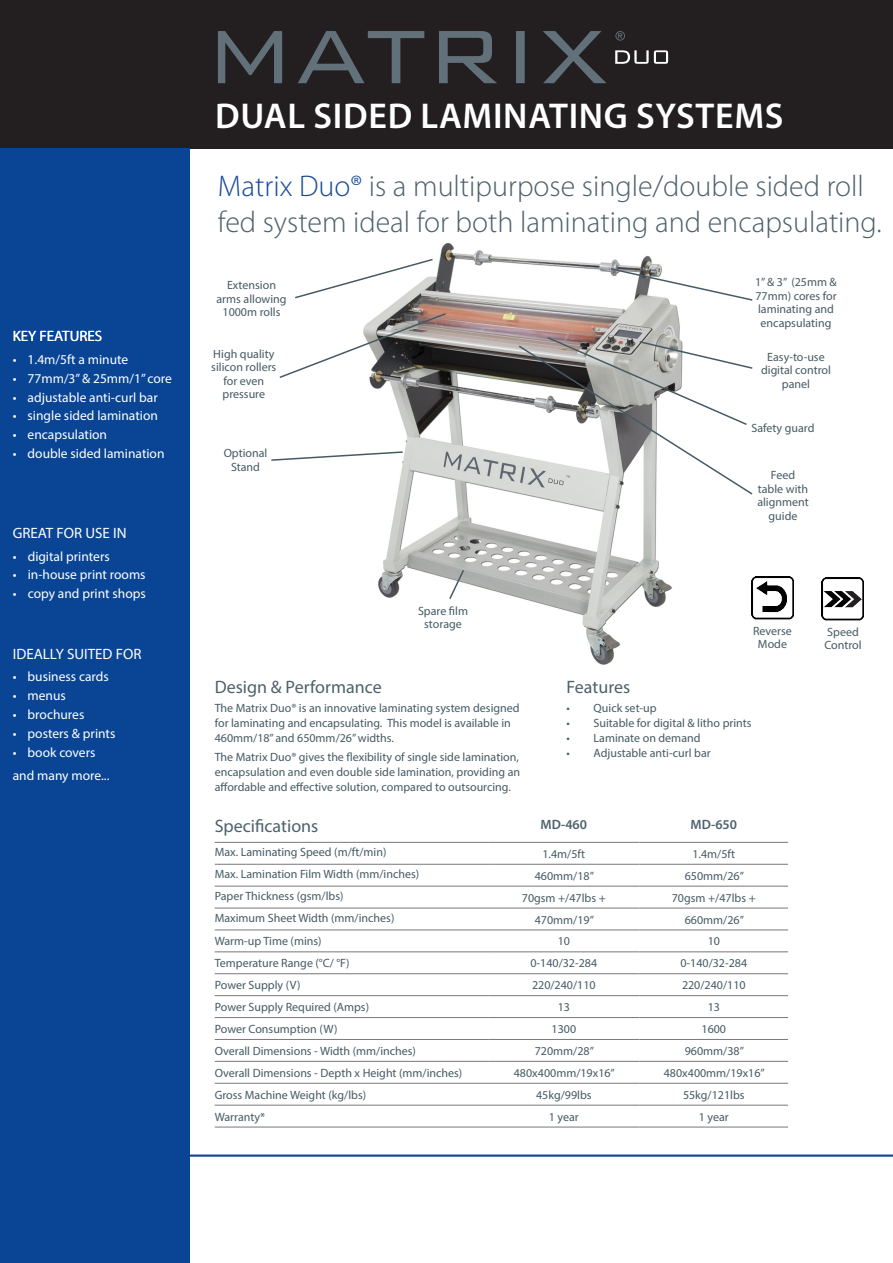
<style>
.page{position:relative;width:893px;height:1263px;background:#fff}
.page>*{position:absolute;margin:0;border:0;box-sizing:border-box;transform-origin:0 0}
.t1{font:600 36px "Myriad Pro";letter-spacing:.02em;color:#fff}
.t2{font:300 30px "Myriad Pro";color:#4d616b}
.t3{font:18px "Myriad Pro";color:#4d616b}
.t4{font:15px "Myriad Pro";color:#fff}
.t5{font:13.5px "Myriad Pro";color:#fff}
.t6{font:600 13.5px "Myriad Pro";color:#4d616b}
.t7{font:12px/13.5px "Myriad Pro";color:#465a64;text-align:center}
.s1{color:#174b98}
</style>
<div class="page">
<div style="left:0;top:0;width:893px;height:149px;background:#231f20"></div>
<img style="left:369px;top:243px;width:395px;height:422px">
<svg style="left:615px;top:31px;width:10px;height:10px"></svg>
<svg style="left:218px;top:31px;width:388px;height:52px"></svg>
<svg style="left:615px;top:50px;width:53px;height:14px"></svg>
<div style="left:0;top:149px;width:189px;height:1114px;background:#094594"></div>
<img style="left:751px;top:576px;width:43px;height:43px">
<img style="left:821px;top:577px;width:43px;height:43px">
<hr style="left:99px;top:1154px;width:794px;height:3px;background:#094594">
<svg style="left:279px;top:312px;width:169px;height:67px"></svg>
<svg style="left:517px;top:336px;width:237px;height:160px"></svg>
<svg style="left:448px;top:568px;width:17px;height:33px"></svg>
<svg style="left:271px;top:450px;width:133px;height:12px"></svg>
<svg style="left:295px;top:258px;width:139px;height:41px"></svg>
<svg style="left:609px;top:267px;width:145px;height:35px"></svg>
<hr style="left:488px;top:886px;width:151px;height:1px;background:#76787b">
<hr style="left:639px;top:886px;width:149px;height:1px;background:#76787b">
<hr style="left:488px;top:908px;width:151px;height:1px;background:#76787b">
<hr style="left:639px;top:908px;width:149px;height:1px;background:#76787b">
<hr style="left:488px;top:929px;width:151px;height:1px;background:#76787b">
<hr style="left:639px;top:929px;width:149px;height:1px;background:#76787b">
<hr style="left:488px;top:951px;width:151px;height:1px;background:#76787b">
<hr style="left:639px;top:951px;width:149px;height:1px;background:#76787b">
<hr style="left:488px;top:973px;width:151px;height:1px;background:#76787b">
<hr style="left:639px;top:973px;width:149px;height:1px;background:#76787b">
<hr style="left:488px;top:995px;width:151px;height:1px;background:#76787b">
<hr style="left:639px;top:995px;width:149px;height:1px;background:#76787b">
<hr style="left:488px;top:1017px;width:151px;height:1px;background:#76787b">
<hr style="left:639px;top:1017px;width:149px;height:1px;background:#76787b">
<hr style="left:488px;top:1039px;width:151px;height:1px;background:#76787b">
<hr style="left:639px;top:1039px;width:149px;height:1px;background:#76787b">
<hr style="left:488px;top:1061px;width:151px;height:1px;background:#76787b">
<hr style="left:639px;top:1061px;width:149px;height:1px;background:#76787b">
<hr style="left:488px;top:1083px;width:151px;height:1px;background:#76787b">
<hr style="left:639px;top:1083px;width:149px;height:1px;background:#76787b">
<hr style="left:488px;top:1105px;width:151px;height:1px;background:#76787b">
<hr style="left:639px;top:1105px;width:149px;height:1px;background:#76787b">
<hr style="left:488px;top:1127px;width:151px;height:1px;background:#76787b">
<hr style="left:639px;top:1127px;width:149px;height:1px;background:#76787b">
<hr style="left:215px;top:842px;width:273px;height:1px;background:#76787b">
<hr style="left:215px;top:886px;width:273px;height:1px;background:#76787b">
<hr style="left:215px;top:908px;width:273px;height:1px;background:#76787b">
<hr style="left:215px;top:929px;width:273px;height:1px;background:#76787b">
<hr style="left:215px;top:951px;width:273px;height:1px;background:#76787b">
<hr style="left:215px;top:973px;width:273px;height:1px;background:#76787b">
<hr style="left:215px;top:995px;width:273px;height:1px;background:#76787b">
<hr style="left:215px;top:1017px;width:273px;height:1px;background:#76787b">
<hr style="left:215px;top:1039px;width:273px;height:1px;background:#76787b">
<hr style="left:215px;top:1061px;width:273px;height:1px;background:#76787b">
<hr style="left:215px;top:1083px;width:273px;height:1px;background:#76787b">
<hr style="left:215px;top:1105px;width:273px;height:1px;background:#76787b">
<hr style="left:215px;top:1127px;width:273px;height:1px;background:#76787b">
<hr style="left:215px;top:864px;width:273px;height:1px;background:#76787b">
<hr style="left:488px;top:842px;width:151px;height:1px;background:#76787b">
<hr style="left:639px;top:842px;width:149px;height:1px;background:#76787b">
<hr style="left:488px;top:864px;width:151px;height:1px;background:#76787b">
<hr style="left:639px;top:864px;width:149px;height:1px;background:#76787b">
<p class="t4" style="left:13px;top:326px;width:91px">KEY FEATURES</p>
<p class="t5" style="left:13px;top:351px;width:117px">• 1.4m/5ft a minute</p>
<p class="t5" style="left:13px;top:370px;width:161px">• 77mm/3”&amp; 25mm/1” core</p>
<p class="t5" style="left:13px;top:389px;width:147px">• adjustable anti-curl bar</p>
<p class="t5" style="left:13px;top:407px;width:147px">• single sided lamination</p>
<p class="t5" style="left:13px;top:426px;width:96px">• encapsulation</p>
<p class="t5" style="left:13px;top:445px;width:153px">• double sided lamination</p>
<p class="t4" style="left:13px;top:523px;width:115px">GREAT FOR USE IN</p>
<p class="t5" style="left:13px;top:548px;width:98px">• digital printers</p>
<p class="t5" style="left:13px;top:567px;width:134px">• in-house print rooms</p>
<p class="t5" style="left:13px;top:585px;width:134px">• copy and print shops</p>
<p class="t4" style="left:13px;top:644px;width:130px">IDEALLY SUITED FOR</p>
<p class="t5" style="left:13px;top:669px;width:98px">• business cards</p>
<p class="t5" style="left:13px;top:687px;width:55px">• menus</p>
<p class="t5" style="left:13px;top:706px;width:73px">• brochures</p>
<p class="t5" style="left:13px;top:725px;width:104px">• posters &amp; prints</p>
<p class="t5" style="left:13px;top:744px;width:84px">• book covers</p>
<p class="t5" style="left:13px;top:767px;width:98px">and many more...</p>
<p class="t1" style="left:215px;top:93px;width:570px">DUAL SIDED LAMINATING SYSTEMS</p>
<p class="t2" style="left:218px;top:168px;width:647px"><span class="s1">Matrix Duo®</span> is a multipurpose single/double sided roll</p>
<p class="t2" style="left:218px;top:204px;width:665px">fed system ideal for both laminating and encapsulating.</p>
<p class="t7" style="left:216px;top:278px;width:72px">Extension arms allowing<br>1000m rolls</p>
<p class="t7" style="left:755px;top:275px;width:83px">1”&amp; 3” (25mm &amp;<br>77mm) cores for laminating and encapsulating</p>
<p class="t7" style="left:211px;top:347px;width:67px">High quality silicon rollers for even pressure</p>
<p class="t7" style="left:224px;top:446px;width:45px">Optional<br>Stand</p>
<p class="t7" style="left:418px;top:604px;width:52px">Spare film storage</p>
<p class="t3" style="left:215px;top:676px;width:168px">Design &amp; Performance</p>
<p class="t7" style="left:215px;top:700px;width:306px;line-height:15px;text-align:left">The Matrix Duo® is an innovative laminating system designed for laminating and encapsulating. This model is available in<br>460mm/18” and 650mm/26”widths.</p>
<p class="t7" style="left:215px;top:750px;width:307px;line-height:15px;text-align:justify">The Matrix Duo® gives the flexibility of single side lamination, encapsulation and even double side lamination, providing an affordable and effective solution, compared to outsourcing.</p>
<p class="t7" style="left:761px;top:350px;width:71px">Easy-to-use digital control panel</p>
<p class="t7" style="left:751px;top:421px;width:65px">Safety guard</p>
<p class="t7" style="left:757px;top:468px;width:53px">Feed table with alignment guide</p>
<p class="t7" style="left:753px;top:624px;width:40px">Reverse</p>
<p class="t7" style="left:758px;top:637px;width:31px">Mode</p>
<p class="t3" style="left:567px;top:676px;width:65px">Features</p>
<p class="t7" style="left:567px;top:701px;width:92px">• Quick set-up</p>
<p class="t7" style="left:567px;top:716px;width:187px">• Suitable for digital &amp; litho prints</p>
<p class="t7" style="left:567px;top:731px;width:135px">• Laminate on demand</p>
<p class="t7" style="left:567px;top:746px;width:146px">• Adjustable anti-curl bar</p>
<p class="t7" style="left:827px;top:624px;width:33px">Speed</p>
<p class="t7" style="left:824px;top:638px;width:39px">Control</p>
<p class="t3" style="left:215px;top:815px;width:105px">Specifications</p>
<p class="t6" style="left:541px;top:815px;width:48px">MD-460</p>
<p class="t6" style="left:691px;top:815px;width:48px">MD-650</p>
<p class="t7" style="left:215px;top:845px;width:173px">Max. Laminating Speed (m/ft/min)</p>
<p class="t7" style="left:542px;top:847px;width:44px">1.4m/5ft</p>
<p class="t7" style="left:692px;top:847px;width:44px">1.4m/5ft</p>
<p class="t7" style="left:215px;top:867px;width:206px">Max. Lamination Film Width (mm/inches)</p>
<p class="t7" style="left:535px;top:869px;width:61px">460mm/18”</p>
<p class="t7" style="left:685px;top:869px;width:61px">650mm/26”</p>
<p class="t7" style="left:215px;top:889px;width:130px">Paper Thickness (gsm/lbs)</p>
<p class="t7" style="left:522px;top:891px;width:86px">70gsm +/47lbs +</p>
<p class="t7" style="left:672px;top:891px;width:86px">70gsm +/47lbs +</p>
<p class="t7" style="left:215px;top:911px;width:181px">Maximum Sheet Width (mm/inches)</p>
<p class="t7" style="left:535px;top:912px;width:61px">470mm/19”</p>
<p class="t7" style="left:685px;top:912px;width:61px">660mm/26”</p>
<p class="t7" style="left:215px;top:934px;width:108px">Warm-up Time (mins)</p>
<p class="t7" style="left:558px;top:934px;width:14px">10</p>
<p class="t7" style="left:708px;top:934px;width:14px">10</p>
<p class="t7" style="left:215px;top:956px;width:136px">Temperature Range (°C/ °F)</p>
<p class="t7" style="left:530px;top:956px;width:68px">0-140/32-284</p>
<p class="t7" style="left:680px;top:956px;width:68px">0-140/32-284</p>
<p class="t7" style="left:215px;top:978px;width:87px">Power Supply (V)</p>
<p class="t7" style="left:532px;top:978px;width:65px">220/240/110</p>
<p class="t7" style="left:682px;top:978px;width:65px">220/240/110</p>
<p class="t7" style="left:215px;top:1000px;width:156px">Power Supply Required (Amps)</p>
<p class="t7" style="left:558px;top:1000px;width:14px">13</p>
<p class="t7" style="left:708px;top:1000px;width:14px">13</p>
<p class="t7" style="left:215px;top:1022px;width:124px">Power Consumption (W)</p>
<p class="t7" style="left:551px;top:1022px;width:26px">1300</p>
<p class="t7" style="left:701px;top:1022px;width:26px">1600</p>
<p class="t7" style="left:215px;top:1044px;width:203px">Overall Dimensions - Width (mm/inches)</p>
<p class="t7" style="left:535px;top:1044px;width:61px">720mm/28”</p>
<p class="t7" style="left:685px;top:1044px;width:61px">960mm/38”</p>
<p class="t7" style="left:215px;top:1066px;width:249px">Overall Dimensions - Depth x Height (mm/inches)</p>
<p class="t7" style="left:514px;top:1066px;width:103px">480x400mm/19x16”</p>
<p class="t7" style="left:664px;top:1066px;width:103px">480x400mm/19x16”</p>
<p class="t7" style="left:215px;top:1088px;width:153px">Gross Machine Weight (kg/lbs)</p>
<p class="t7" style="left:536px;top:1088px;width:57px">45kg/99lbs</p>
<p class="t7" style="left:683px;top:1088px;width:63px">55kg/121lbs</p>
<p class="t7" style="left:215px;top:1110px;width:52px">Warranty*</p>
<p class="t7" style="left:549px;top:1110px;width:31px">1 year</p>
<p class="t7" style="left:699px;top:1110px;width:31px">1 year</p>
</div>
